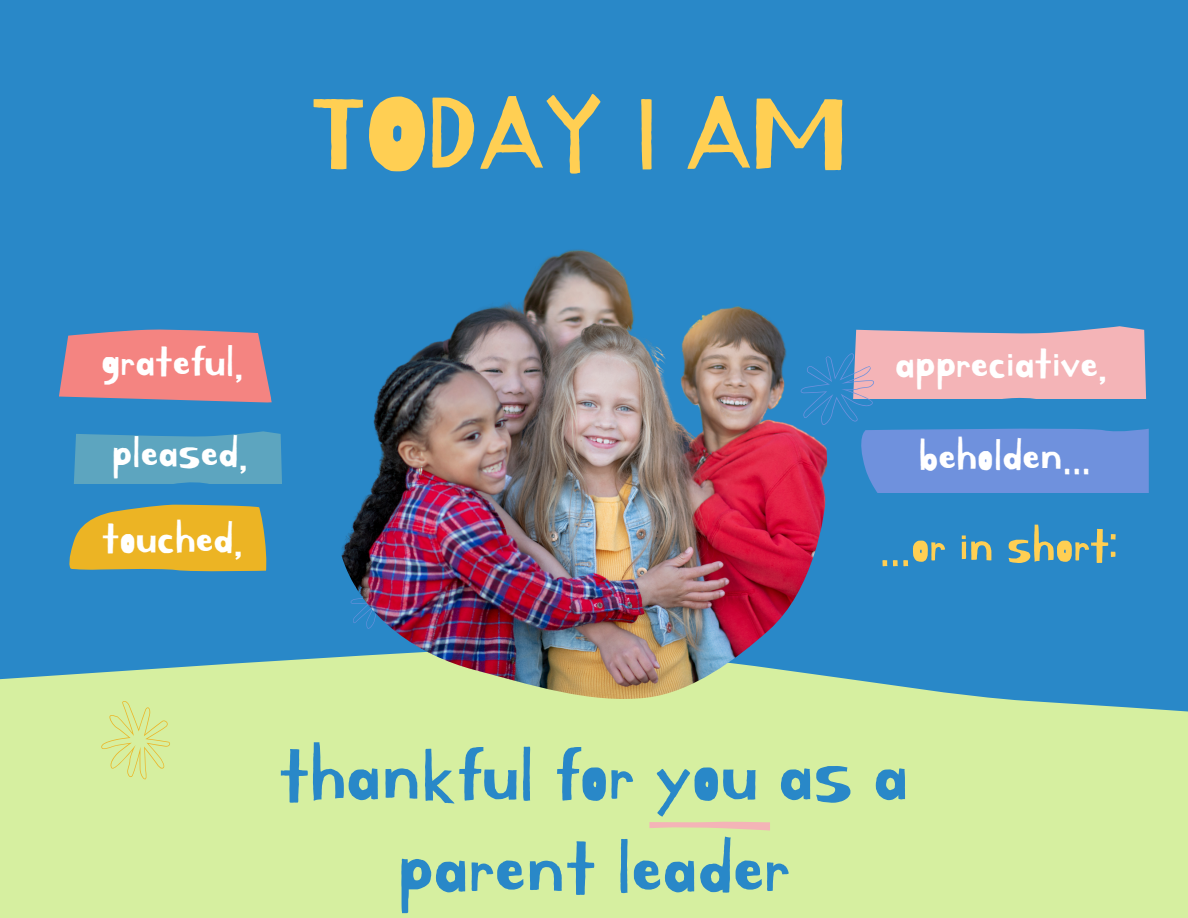
<style>
.page{position:relative;width:1188px;height:918px;background:#2988c8}
.page>*{position:absolute;margin:0;border:0;box-sizing:border-box;transform-origin:0 0}
.t1{font:119.4px "Kirang Haerang";color:#ffcf53}
.t2{font:79.2px/92.4px "Kirang Haerang";color:#2988c8;text-align:center}
.t3{font:50.4px "Kirang Haerang";color:#ffcf53}
.t4{font:45.3px "Kirang Haerang";color:#fff}
</style>
<div class="page">
<div style="left:0;top:657px;width:1188px;height:261px;background:#d6efa0"></div>
<svg style="left:649px;top:821px;width:121px;height:9px"></svg>
<svg style="left:59px;top:329px;width:213px;height:74px;background:#d9848a"></svg>
<svg style="left:74px;top:431px;width:208px;height:52px;background:#58a2bf"></svg>
<svg style="left:69px;top:504px;width:198px;height:68px;background:#d1ae3a"></svg>
<svg style="left:834px;top:326px;width:315px;height:167px"></svg>
<svg style="left:101px;top:701px;width:69px;height:78px;background:#d7ea95"></svg>
<img style="left:330px;top:249px;width:504px;height:450px">
<p class="t1" style="left:310px;top:77px;width:539px">TODAY I AM</p>
<p class="t4" style="left:102px;top:340px;width:144px">grateful,</p>
<p class="t4" style="left:112px;top:431px;width:138px">pleased,</p>
<p class="t4" style="left:102px;top:517px;width:142px">touched,</p>
<p class="t4" style="left:895px;top:342px;width:214px">appreciative,</p>
<p class="t4" style="left:919px;top:434px;width:174px">beholden...</p>
<p class="t3" style="left:880px;top:522px;width:239px">...or in short:</p>
<p class="t2" style="left:279px;top:731px;width:631px">thankful for you as a parent leader</p>
</div>
